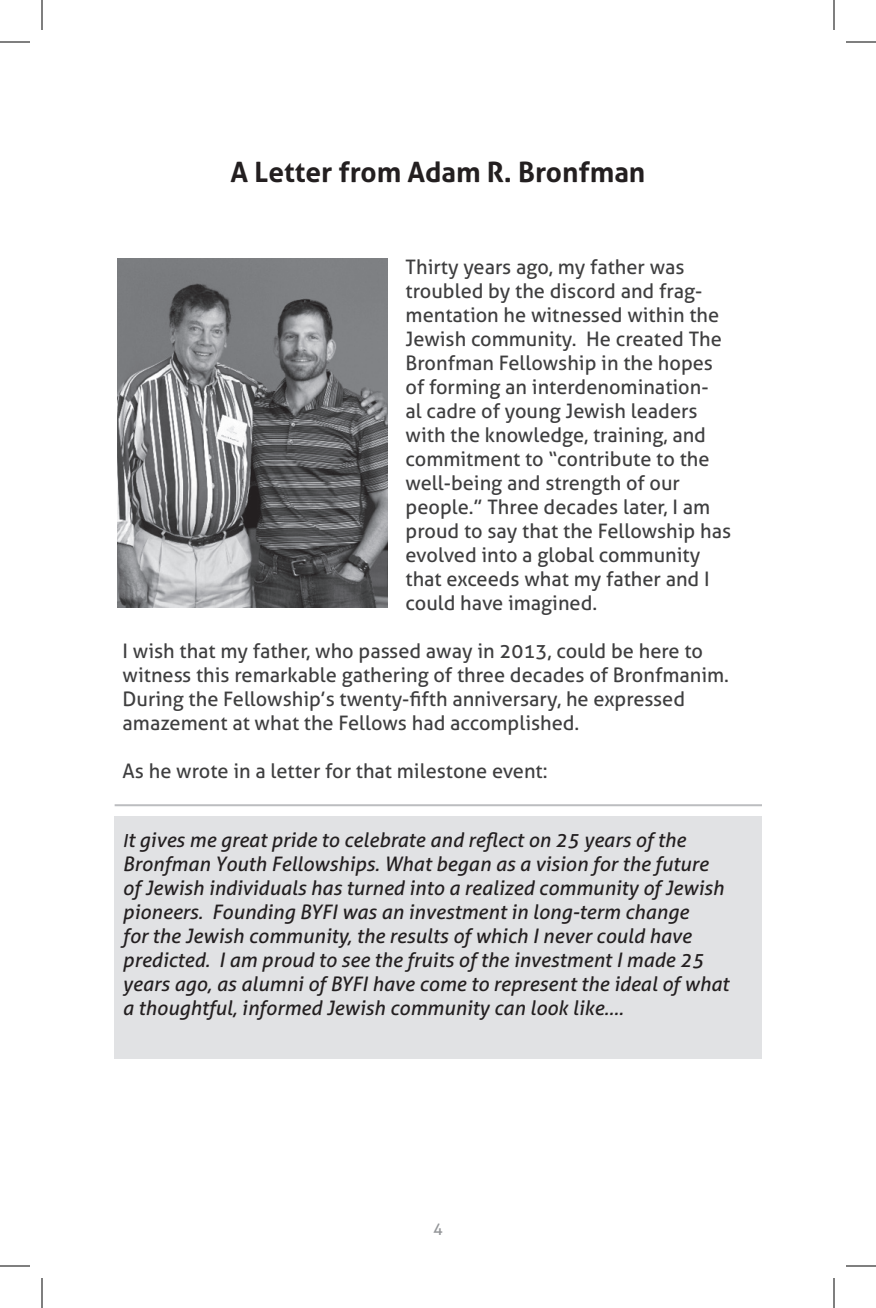
<style>
.page{position:relative;width:876px;height:1308px;background:#fff}
.page>*{position:absolute;margin:0;border:0;box-sizing:border-box;transform-origin:0 0}
.t1{font:700 28px "Aller";color:#231f20}
.t2{font:20px/24px "Aller";color:#3e3e3f}
.t3{font:italic 20px/24px "Aller";color:#231f20}
.t4{font:16px "Aller";color:#939598}
.s1{font-size:18px}
</style>
<div class="page">
<div style="left:114px;top:816px;width:648px;height:243px;background:#e1e2e4"></div>
<img style="left:117px;top:259px;width:271px;height:349px">
<hr style="left:115px;top:804px;width:647px;height:2px;background:#bcbdc0">
<hr style="left:0;top:42px;width:30px;height:1px;background:#000">
<hr style="left:846px;top:42px;width:30px;height:1px;background:#000">
<hr style="left:0;top:1266px;width:30px;height:1px;background:#000">
<hr style="left:846px;top:1266px;width:30px;height:1px;background:#000">
<hr style="left:42px;top:0;width:1px;height:30px;background:#000">
<hr style="left:42px;top:1278px;width:1px;height:30px;background:#000">
<hr style="left:834px;top:0;width:1px;height:30px;background:#000">
<hr style="left:834px;top:1278px;width:1px;height:30px;background:#000">
<p class="t1" style="left:231px;top:155px;width:416px">A Letter from Adam R. Bronfman</p>
<p class="t2" style="left:406px;top:255px;width:327px">Thirty years ago, my father was troubled by the discord and frag&shy;mentation he witnessed within the<br>Jewish community. He created The<br>Bronfman Fellowship in the hopes of forming an interdenomination-<br>al cadre of young Jewish leaders with the knowledge, training, and commitment to “contribute to the well-being and strength of our people.” Three decades later, I am proud to say that the Fellowship has evolved into a global community that exceeds what my father and I could have imagined.</p>
<p class="t2" style="left:123px;top:639px;width:608px">I wish that my father, who passed away in 2013, could be here to witness this remarkable gathering of three decades of Bronfmanim.<br>During the Fellowship’s twenty-fifth anniversary, he expressed amazement at what the Fellows had accomplished.</p>
<p class="t2" style="left:123px;top:759px;width:426px">As he wrote in a letter for that milestone event:</p>
<p class="t3" style="left:123px;top:828px;width:608px"><span class="s1">I</span>t gives me great pride to celebrate and reflect on 25 years of the Bronfman Youth Fellowships. What began as a vision for the future of Jewish individuals has turned into a realized community of Jewish pioneers. Founding BYFI was an investment in long-term change<br>for the Jewish community, the results of which I never could have predicted. I am proud to see the fruits of the investment I made 25 years ago, as alumni of BYFI have come to represent the ideal of what a thoughtful, informed Jewish community can look like….</p>
<p class="t4" style="left:433px;top:1219px;width:11px">4</p>
</div>
